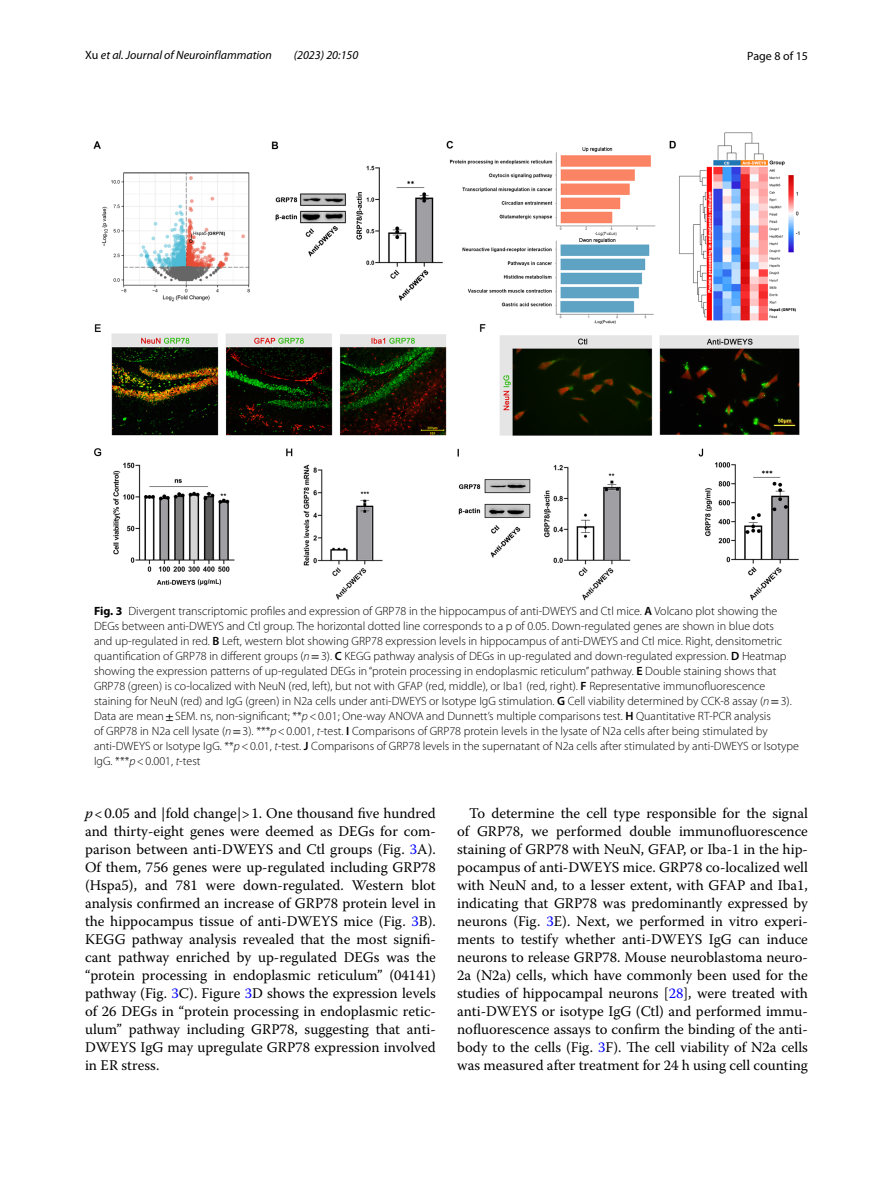
<style>
.page{position:relative;width:893px;height:1187px;background:#fff}
.page>*{position:absolute;margin:0;border:0;box-sizing:border-box;transform-origin:0 0}
.t1{font:14.7px/18px "Warnock Pro";color:#000;text-align:justify}
.t2{font:300 12px/15px "Myriad Pro";color:#000}
.t3{font:italic 12px "Myriad Pro";color:#000}
.t4{font:12px "Myriad Pro";color:#000}
.s1{font-style:normal}
.s2{font-weight:700}
.s3{font-weight:600}
.s4{font-style:italic}
.s5{font-family:"STIX";font-weight:400}
.s6{color:#00f}
</style>
<div class="page">
<img style="left:94px;top:133px;width:705px;height:467px">
<p class="t3" style="left:85px;top:48px;width:188px"><span class="s1">Xu</span> et al. Journal of Neuroinflammation</p>
<p class="t3" style="left:294px;top:48px;width:66px">(2023) 20:150</p>
<p class="t4" style="left:747px;top:48px;width:62px">Page 8 of 15</p>
<p class="t2" style="left:94px;top:604px;width:706px"><span class="s2">Fig. 3</span> Divergent transcriptomic profiles and expression of GRP78 in the hippocampus of anti-DWEYS and Ctl mice. <span class="s3">A</span> Volcano plot showing the DEGs between anti-DWEYS and Ctl group. The horizontal dotted line corresponds to a p of 0.05. Down-regulated genes are shown in blue dots<br>and up-regulated in red. <span class="s3">B</span> Left, western blot showing GRP78 expression levels in hippocampus of anti-DWEYS and Ctl mice. Right, densitometric quantification of GRP78 in different groups (<span class="s4">n</span><span class="s5">=</span>3). <span class="s3">C</span> KEGG pathway analysis of DEGs in up-regulated and down-regulated expression. <span class="s3">D</span> Heatmap showing the expression patterns of up-regulated DEGs in “protein processing in endoplasmic reticulum” pathway. <span class="s3">E</span> Double staining shows that GRP78 (green) is co-localized with NeuN (red, left), but not with GFAP (red, middle), or Iba1 (red, right). <span class="s3">F</span> Representative immunofluorescence staining for NeuN (red) and IgG (green) in N2a cells under anti-DWEYS or Isotype IgG stimulation. <span class="s3">G</span> Cell viability determined by CCK-8 assay (<span class="s4">n</span><span class="s5">=</span>3).<br>Data are mean<span class="s5">±</span>SEM. ns, non-significant; **<span class="s4">p</span>&lt;0.01; One-way ANOVA and Dunnett’s multiple comparisons test. <span class="s3">H</span> Quantitative RT-PCR analysis<br>of GRP78 in N2a cell lysate (<span class="s4">n</span><span class="s5">=</span>3). ***<span class="s4">p</span>&lt;0.001, <span class="s4">t</span>-test. <span class="s3">I</span> Comparisons of GRP78 protein levels in the lysate of N2a cells after being stimulated by anti-DWEYS or Isotype IgG. **<span class="s4">p</span>&lt;0.01, <span class="s4">t</span>-test. <span class="s3">J</span> Comparisons of GRP78 levels in the supernatant of N2a cells after stimulated by anti-DWEYS or Isotype IgG. ***<span class="s4">p</span>&lt;0.001, <span class="s4">t</span>-test</p>
<p class="t1" style="left:85px;top:803px;width:352px"><span class="s4">p</span>&lt;0.05 and |fold change|&gt;1. One thousand five hundred and thirty-eight genes were deemed as DEGs for com&shy;parison between anti-DWEYS and Ctl groups (Fig. <span class="s6">3</span>A).<br>Of them, 756 genes were up-regulated including GRP78 (Hspa5), and 781 were down-regulated. Western blot analysis confirmed an increase of GRP78 protein level in the hippocampus tissue of anti-DWEYS mice (Fig. <span class="s6">3</span>B).<br>KEGG pathway analysis revealed that the most signifi&shy;cant pathway enriched by up-regulated DEGs was the “protein processing in endoplasmic reticulum” (04141) pathway (Fig. <span class="s6">3</span>C). Figure <span class="s6">3</span>D shows the expression levels of 26 DEGs in “protein processing in endoplasmic retic&shy;ulum” pathway including GRP78, suggesting that anti-DWEYS IgG may upregulate GRP78 expression involved in ER stress.</p>
<p class="t1" style="left:457px;top:803px;width:352px;text-indent:12px">To determine the cell type responsible for the signal of GRP78, we performed double immunofluorescence staining of GRP78 with NeuN, GFAP, or Iba-1 in the hip&shy;pocampus of anti-DWEYS mice. GRP78 co-localized well with NeuN and, to a lesser extent, with GFAP and Iba1, indicating that GRP78 was predominantly expressed by neurons (Fig. <span class="s6">3</span>E). Next, we performed in vitro experi&shy;ments to testify whether anti-DWEYS IgG can induce neurons to release GRP78. Mouse neuroblastoma neuro-2a (N2a) cells, which have commonly been used for the studies of hippocampal neurons [<span class="s6">28</span>], were treated with anti-DWEYS or isotype IgG (Ctl) and performed immu&shy;nofluorescence assays to confirm the binding of the anti&shy;body to the cells (Fig. <span class="s6">3</span>F). The cell viability of N2a cells was measured after treatment for 24 h using cell counting</p>
</div>
